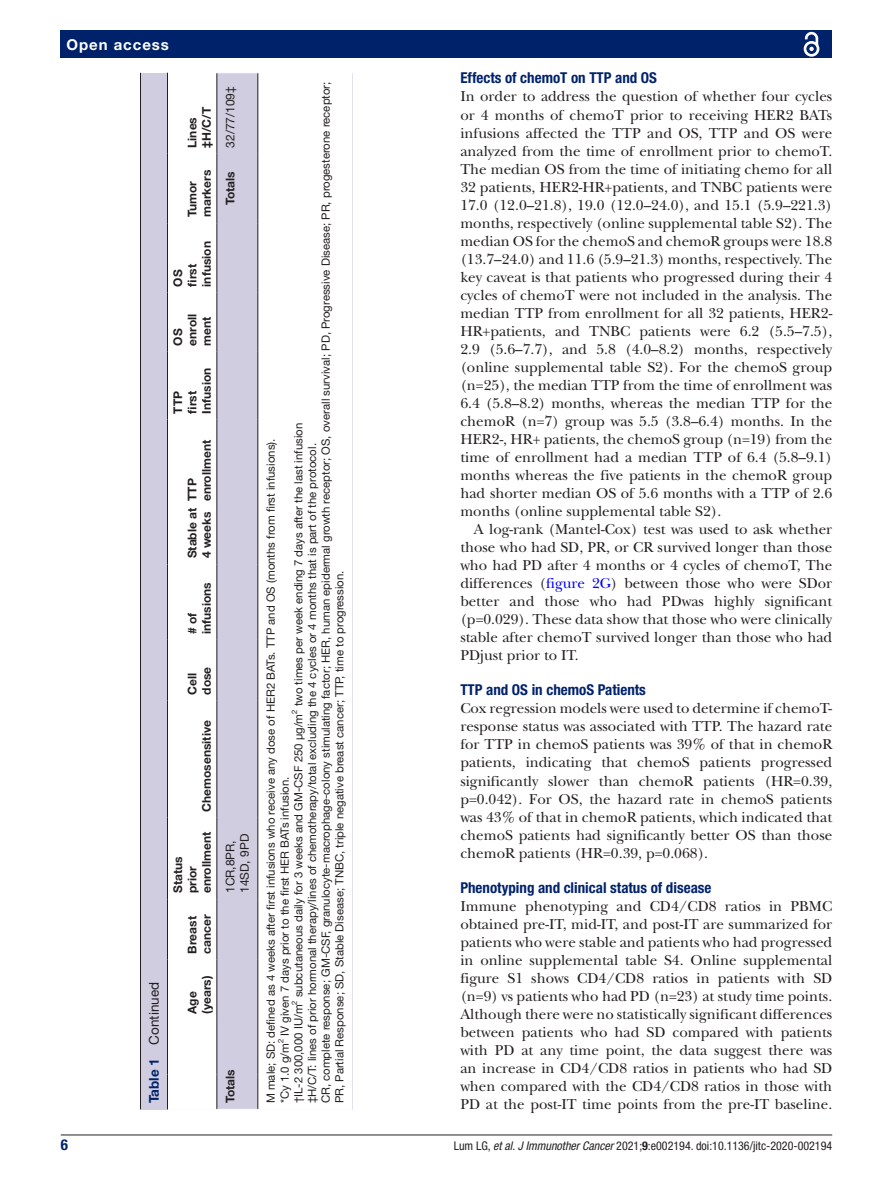
<style>
.page{position:relative;width:893px;height:1191px;background:#fff}
.page>*{position:absolute;margin:0;border:0;box-sizing:border-box;transform-origin:0 0}
.t1{font:15px/18px "New Baskerville";color:#231f20;text-align:justify}
.t2{font:700 condensed 15px "Helvetica Neue LT Std";color:#00226b}
.t3{font:700 15px "Helvetica Neue LT Std";letter-spacing:.065em;color:#fff}
.t4{font:13.5px "Helvetica Neue LT Std";color:#231f20}
.t5{font:700 13.5px "Helvetica Neue LT Std";color:#00226b}
.t6{font:700 12px/14.4px "Helvetica Neue LT Std";color:#231f20}
.t7{font:condensed 12px "Helvetica Neue LT Std";color:#231f20}
.t8{font:12px/14.4px "Helvetica Neue LT Std";color:#231f20}
.t9{font:11.4px/13.6px "Helvetica Neue LT Std";color:#231f20}
.s1{color:#00f}
.s2{font-style:italic}
.s3{font-weight:700}
</style>
<div class="page">
<hr style="left:61px;top:1134px;width:771px;height:1px;background:#231f20">
<div style="left:61px;top:31px;width:771px;height:27px;background:#00226b"></div>
<svg style="left:803px;top:31px;width:17px;height:26px"></svg>
<div style="left:159px;top:73px;width:193px;height:1036px;background:#d0cde0"></div>
<div style="left:168px;top:73px;width:184px;height:1036px;background:#fff"></div>
<svg style="left:217px;top:73px;width:40px;height:1036px"></svg>
<hr style="left:167px;top:1074px;width:1px;height:35px;background:#231f20">
<hr style="left:216px;top:1074px;width:1px;height:35px;background:#231f20">
<hr style="left:167px;top:1020px;width:1px;height:54px;background:#231f20">
<hr style="left:216px;top:1020px;width:1px;height:54px;background:#231f20">
<hr style="left:167px;top:959px;width:1px;height:61px;background:#231f20">
<hr style="left:216px;top:959px;width:1px;height:61px;background:#231f20">
<hr style="left:167px;top:899px;width:1px;height:60px;background:#231f20">
<hr style="left:216px;top:899px;width:1px;height:60px;background:#231f20">
<hr style="left:167px;top:817px;width:1px;height:82px;background:#231f20">
<hr style="left:216px;top:817px;width:1px;height:82px;background:#231f20">
<hr style="left:167px;top:700px;width:1px;height:117px;background:#231f20">
<hr style="left:216px;top:700px;width:1px;height:117px;background:#231f20">
<hr style="left:167px;top:640px;width:1px;height:60px;background:#231f20">
<hr style="left:216px;top:640px;width:1px;height:60px;background:#231f20">
<hr style="left:167px;top:564px;width:1px;height:76px;background:#231f20">
<hr style="left:216px;top:564px;width:1px;height:76px;background:#231f20">
<hr style="left:167px;top:507px;width:1px;height:57px;background:#231f20">
<hr style="left:216px;top:507px;width:1px;height:57px;background:#231f20">
<hr style="left:167px;top:419px;width:1px;height:88px;background:#231f20">
<hr style="left:216px;top:419px;width:1px;height:88px;background:#231f20">
<hr style="left:167px;top:351px;width:1px;height:68px;background:#231f20">
<hr style="left:216px;top:351px;width:1px;height:68px;background:#231f20">
<hr style="left:167px;top:293px;width:1px;height:58px;background:#231f20">
<hr style="left:216px;top:293px;width:1px;height:58px;background:#231f20">
<hr style="left:167px;top:223px;width:1px;height:70px;background:#231f20">
<hr style="left:216px;top:223px;width:1px;height:70px;background:#231f20">
<hr style="left:167px;top:154px;width:1px;height:69px;background:#231f20">
<hr style="left:216px;top:154px;width:1px;height:69px;background:#231f20">
<hr style="left:167px;top:73px;width:1px;height:81px;background:#231f20">
<hr style="left:216px;top:73px;width:1px;height:81px;background:#231f20">
<hr style="left:257px;top:1074px;width:1px;height:35px;background:#231f20">
<hr style="left:257px;top:1020px;width:1px;height:54px;background:#231f20">
<hr style="left:257px;top:959px;width:1px;height:61px;background:#231f20">
<hr style="left:257px;top:899px;width:1px;height:60px;background:#231f20">
<hr style="left:257px;top:817px;width:1px;height:82px;background:#231f20">
<hr style="left:257px;top:700px;width:1px;height:117px;background:#231f20">
<hr style="left:257px;top:640px;width:1px;height:60px;background:#231f20">
<hr style="left:257px;top:564px;width:1px;height:76px;background:#231f20">
<hr style="left:257px;top:507px;width:1px;height:57px;background:#231f20">
<hr style="left:257px;top:419px;width:1px;height:88px;background:#231f20">
<hr style="left:257px;top:351px;width:1px;height:68px;background:#231f20">
<hr style="left:257px;top:293px;width:1px;height:58px;background:#231f20">
<hr style="left:257px;top:223px;width:1px;height:70px;background:#231f20">
<hr style="left:257px;top:154px;width:1px;height:69px;background:#231f20">
<hr style="left:257px;top:73px;width:1px;height:81px;background:#231f20">
<hr style="left:274px;top:73px;width:2px;height:1030px;background:#fff">
<hr style="left:288px;top:73px;width:1px;height:1030px;background:#fff">
<hr style="left:302px;top:73px;width:1px;height:1030px;background:#fff">
<hr style="left:315px;top:73px;width:2px;height:1030px;background:#fff">
<hr style="left:343px;top:73px;width:1px;height:1030px;background:#fff">
<div style="left:141px;top:73px;width:18px;height:1036px;background:#d0cde0"></div>
<hr style="left:140px;top:73px;width:1px;height:1036px;background:#231f20">
<p class="t3" style="left:66px;top:35px;width:104px">Open access</p>
<p class="t6" style="left:185px;top:148px;width:42px;rotate:-90deg">Lines ‡H/C/T</p>
<p class="t6" style="left:185px;top:217px;width:49px;rotate:-90deg">Tumor markers</p>
<p class="t6" style="left:170px;top:287px;width:47px;rotate:-90deg">OS<br>first infusion</p>
<p class="t6" style="left:170px;top:345px;width:33px;rotate:-90deg">OS enroll ment</p>
<p class="t6" style="left:170px;top:413px;width:47px;rotate:-90deg">TTP first<br>Infusion</p>
<p class="t6" style="left:185px;top:501px;width:63px;rotate:-90deg">TTP enrollment</p>
<p class="t6" style="left:185px;top:558px;width:52px;rotate:-90deg">Stable at<br>4 weeks</p>
<p class="t6" style="left:185px;top:634px;width:53px;rotate:-90deg"># of infusions</p>
<p class="t6" style="left:185px;top:694px;width:29px;rotate:-90deg">Cell dose</p>
<p class="t6" style="left:199px;top:811px;width:93px;rotate:-90deg">Chemosensitive</p>
<p class="t6" style="left:170px;top:893px;width:63px;rotate:-90deg">Status prior enrollment</p>
<p class="t4" style="left:146px;top:1044px;width:64px;rotate:-90deg">Continued</p>
<p class="t5" style="left:146px;top:1103px;width:47px;rotate:-90deg">Table 1</p>
<p class="t6" style="left:185px;top:953px;width:41px;rotate:-90deg">Breast cancer</p>
<p class="t6" style="left:185px;top:1014px;width:40px;rotate:-90deg">Age (years)</p>
<p class="t8" style="left:223px;top:148px;width:63px;rotate:-90deg">32/77/109‡</p>
<p class="t9" style="left:264px;top:1103px;width:1023px;rotate:-90deg">M male; SD: defined as 4 weeks after first infusions who receive any dose of HER2 BATs. TTP and OS (months from first infusions).<br>*Cy 1.0 g/m<sup>2</sup> IV given 7 days prior to the first HER BATs infusion.<br>†IL-2 300,000 IU/m<sup>2</sup> subcutaneous daily for 3 weeks and GM-CSF 250 µg/m<sup>2</sup> two times per week ending 7 days after the last infusion<br>‡H/C/T: lines of prior hormonal therapy/lines of chemotherapy/total excluding the 4 cycles or 4 months that is part of the protocol.<br>CR, complete response; GM-CSF, granulocyte-macrophage-colony stimulating factor; HER, human epidermal growth receptor; OS, overall survival; PD, Progressive Disease; PR, progesterone receptor;</p>
<p class="t6" style="left:223px;top:205px;width:35px;rotate:-90deg">Totals</p>
<p class="t9" style="left:332px;top:1103px;width:534px;rotate:-90deg">PR, Partial Response; SD, Stable Disease; TNBC, triple negative breast cancer; TTP, time to progression.</p>
<p class="t8" style="left:223px;top:893px;width:61px;rotate:-90deg">1CR,8PR,<br>14SD, 9PD</p>
<p class="t6" style="left:223px;top:1103px;width:35px;rotate:-90deg">Totals</p>
<p class="t2" style="left:460px;top:69px;width:198px">Effects of chemoT on TTP and OS</p>
<p class="t1" style="left:460px;top:88px;width:373px">In order to address the question of whether four cycles or 4 months of chemoT prior to receiving HER2 BATs infusions affected the TTP and OS, TTP and OS were analyzed from the time of enrollment prior to chemoT.<br>The median OS from the time of initiating chemo for all 32 patients, HER2-HR+patients, and TNBC patients were 17.0 (12.0–21.8), 19.0 (12.0–24.0), and 15.1 (5.9–221.3) months, respectively (online supplemental table S2). The median OS for the chemoS and chemoR groups were 18.8 (13.7–24.0) and 11.6 (5.9–21.3) months, respectively. The key caveat is that patients who progressed during their 4 cycles of chemoT were not included in the analysis. The median TTP from enrollment for all 32 patients, HER2- HR+patients, and TNBC patients were 6.2 (5.5–7.5), 2.9 (5.6–7.7), and 5.8 (4.0–8.2) months, respectively (online supplemental table S2). For the chemoS group (n=25), the median TTP from the time of enrollment was 6.4 (5.8–8.2) months, whereas the median TTP for the chemoR (n=7) group was 5.5 (3.8–6.4) months. In the HER2-, HR+ patients, the chemoS group (n=19) from the time of enrollment had a median TTP of 6.4 (5.8–9.1) months whereas the five patients in the chemoR group had shorter median OS of 5.6 months with a TTP of 2.6 months (online supplemental table S2).</p>
<p class="t1" style="left:460px;top:520px;width:373px;text-indent:14px">A log-rank (Mantel-Cox) test was used to ask whether those who had SD, PR, or CR survived longer than those who had PD after 4 months or 4 cycles of chemoT, The differences (<span class="s1">figure 2G</span>) between those who were SDor better and those who had PDwas highly significant (p=0.029). These data show that those who were clinically stable after chemoT survived longer than those who had PDjust prior to IT.</p>
<p class="t2" style="left:460px;top:681px;width:187px">TTP and OS in chemoS Patients</p>
<p class="t1" style="left:460px;top:699px;width:373px">Cox regression models were used to determine if chemoT&shy;response status was associated with TTP. The hazard rate for TTP in chemoS patients was 39% of that in chemoR patients, indicating that chemoS patients progressed significantly slower than chemoR patients (HR=0.39, p=0.042). For OS, the hazard rate in chemoS patients was 43% of that in chemoR patients, which indicated that chemoS patients had significantly better OS than those chemoR patients (HR=0.39, p=0.068).</p>
<p class="t2" style="left:460px;top:879px;width:253px">Phenotyping and clinical status of disease</p>
<p class="t1" style="left:460px;top:897px;width:373px">Immune phenotyping and CD4/CD8 ratios in PBMC obtained pre-IT, mid-IT, and post-IT are summarized for patients who were stable and patients who had progressed in online supplemental table S4. Online supplemental figure S1 shows CD4/CD8 ratios in patients with SD (n=9) vs patients who had PD (n=23) at study time points.<br>Although there were no statistically significant differences between patients who had SD compared with patients with PD at any time point, the data suggest there was an increase in CD4/CD8 ratios in patients who had SD when compared with the CD4/CD8 ratios in those with PD at the post-IT time points from the pre-IT baseline.</p>
<p class="t2" style="left:61px;top:1135px;width:9px">6</p>
<p class="t7" style="left:454px;top:1138px;width:380px">Lum LG, <span class="s2">et al</span>. <span class="s2">J Immunother Cancer</span> 2021;<span class="s3">9</span>:e002194. doi:10.1136/jitc-2020-002194</p>
</div>
